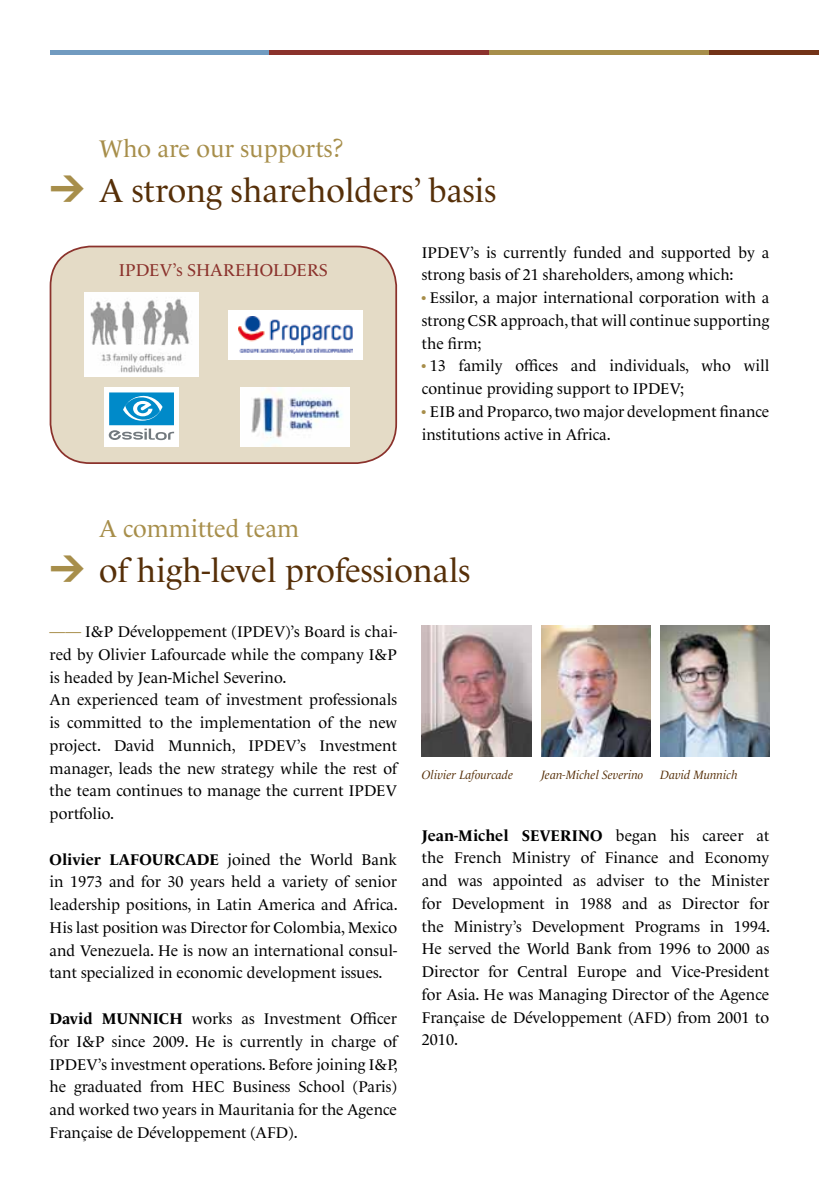
<style>
.page{position:relative;width:819px;height:1191px;background:#fff}
.page>*{position:absolute;margin:0;border:0;box-sizing:border-box;transform-origin:0 0}
.t1{font:33.25px "Le Monde Livre";color:#562f08}
.t2{font:24.5px "Le Monde Livre";color:#a78e4a}
.t3{font:17.5px "Le Monde Livre";color:#8b322c}
.t4{font:15.75px/22.8px "Le Monde Livre";color:#000}
.t5{font:italic 12.25px "Le Monde Livre";color:#562f08}
.s1{font-family:"DIN";font-weight:900;font-size:35px;color:#a78e4a}
.s2{color:#a78e4a}
.s3{font-weight:700}
</style>
<div class="page">
<div style="left:50px;top:50px;width:219px;height:5px;background:#719bc0"></div>
<div style="left:269px;top:50px;width:220px;height:5px;background:#8b322c"></div>
<div style="left:489px;top:50px;width:220px;height:5px;background:#a78e4a"></div>
<div style="left:709px;top:50px;width:110px;height:5px;background:#733318"></div>
<img style="left:422px;top:625px;width:109px;height:131px">
<img style="left:541px;top:625px;width:109px;height:131px">
<img style="left:660px;top:625px;width:109px;height:131px">
<div style="left:50px;top:246px;width:346px;height:217px;background:#e4dbc6;border-radius:40px"></div>
<div style="left:50px;top:246px;width:347px;height:218px;border:2px solid #8b322c;border-radius:40px"></div>
<div style="left:84px;top:293px;width:114px;height:84px;background:#fff"></div>
<img style="left:90px;top:297px;width:99px;height:76px">
<div style="left:228px;top:310px;width:134px;height:50px;background:#fff"></div>
<img style="left:238px;top:317px;width:114px;height:36px">
<img style="left:241px;top:387px;width:108px;height:59px">
<div style="left:104px;top:387px;width:75px;height:59px;background:#fff"></div>
<svg style="left:108px;top:425px;width:67px;height:16px"></svg>
<svg style="left:109px;top:428px;width:65px;height:12px"></svg>
<div style="left:109px;top:392px;width:65px;height:33px;background:#008ac9"></div>
<svg style="left:123px;top:395px;width:39px;height:26px"></svg>
<h2 class="t2" style="left:99px;top:135px;width:246px">Who are our supports?</h2>
<h1 class="t1" style="left:50px;top:171px;width:448px"><span class="s1">&gt;</span> A strong shareholders’ basis</h1>
<p class="t3" style="left:119px;top:260px;width:210px">IPDEV’s SHAREHOLDERS</p>
<p class="t4" style="left:422px;top:241px;width:349px">IPDEV’s is currently funded and supported by a strong basis of 21 shareholders, among which:</p>
<p class="t4" style="left:422px;top:286px;width:349px;text-align:justify"><span class="s2">•</span> Essilor, a major international corporation with a strong CSR approach, that will continue supporting the firm;</p>
<p class="t4" style="left:422px;top:354px;width:349px"><span class="s2">•</span> 13 family offices and individuals, who will continue providing support to IPDEV;</p>
<p class="t4" style="left:422px;top:400px;width:349px"><span class="s2">•</span> EIB and Proparco, two major development finance institutions active in Africa.</p>
<h2 class="t2" style="left:99px;top:514px;width:201px">A committed team</h2>
<h1 class="t1" style="left:50px;top:550px;width:422px"><span class="s1">&gt;</span> of high-level professionals</h1>
<p class="t4" style="left:50px;top:620px;width:349px"><span class="s2">——</span> I&amp;P Développement (IPDEV)’s Board is chai&shy;red by Olivier Lafourcade while the company I&amp;P is headed by Jean-Michel Severino.<br>An experienced team of investment professionals is committed to the implementation of the new project. David Munnich, IPDEV’s Investment manager, leads the new strategy while the rest of the team continues to manage the current IPDEV portfolio.</p>
<p class="t4" style="left:50px;top:848px;width:350px;text-align:justify"><span class="s3">Olivier LAFOURCADE</span> joined the World Bank in 1973 and for 30 years held a variety of senior leadership positions, in Latin America and Africa.<br>His last position was Director for Colombia, Mexico and Venezuela. He is now an international consul&shy;tant specialized in economic development issues.</p>
<p class="t4" style="left:50px;top:1007px;width:350px;text-align:justify"><span class="s3">David MUNNICH</span> works as Investment Officer for I&amp;P since 2009. He is currently in charge of IPDEV’s investment operations. Before joining I&amp;P, he graduated from HEC Business School (Paris) and worked two years in Mauritania for the Agence Française de Développement (AFD).</p>
<p class="t5" style="left:422px;top:767px;width:93px">Olivier Lafourcade</p>
<p class="t5" style="left:541px;top:767px;width:104px">Jean-Michel Severino</p>
<p class="t5" style="left:660px;top:767px;width:79px">David Munnich</p>
<p class="t4" style="left:422px;top:823px;width:350px;text-align:justify"><span class="s3">Jean-Michel SEVERINO</span> began his career at the French Ministry of Finance and Economy and was appointed as adviser to the Minister for Development in 1988 and as Director for the Ministry’s Development Programs in 1994.<br>He served the World Bank from 1996 to 2000 as Director for Central Europe and Vice-President for Asia. He was Managing Director of the Agence Française de Développement (AFD) from 2001 to 2010.</p>
</div>
